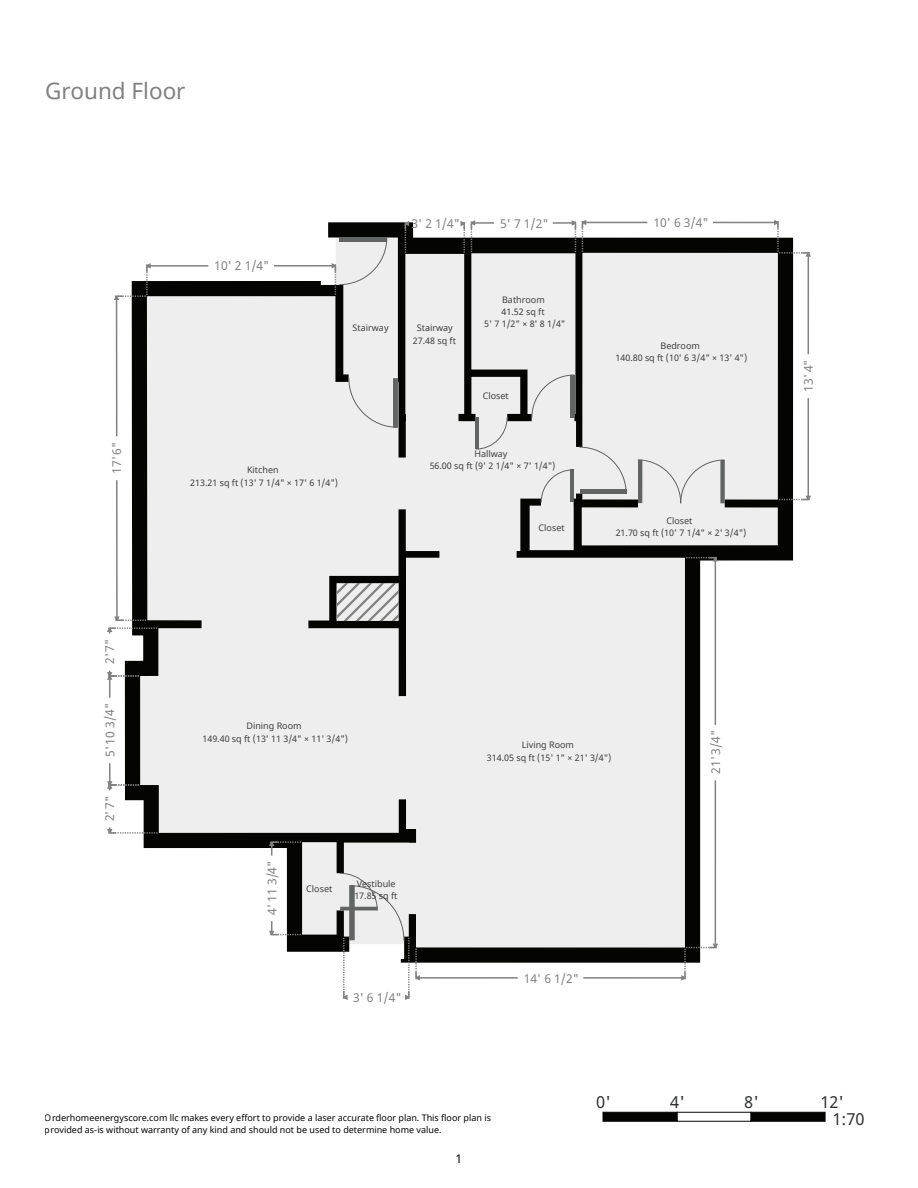
<style>
.page{position:relative;width:918px;height:1188px;background:#fff}
.page>*{position:absolute;margin:0;border:0;box-sizing:border-box;transform-origin:0 0}
.t1{font:22.5px "Noto Sans";color:#808180}
.t2{font:16.5px/17.2px "Noto Sans";color:#313232}
.t3{font:12.15px "Noto Sans";color:#808180}
.t4{font:12px "Noto Sans";color:#040503}
.t5{font:9px/12.3px "Noto Sans";color:#403f3f;text-align:center}
.t6{font:9px/12.3px "Noto Sans";color:#040503}
</style>
<div class="page">
<svg style="left:125px;top:222px;width:668px;height:741px"></svg>
<svg style="left:140px;top:238px;width:638px;height:710px;background:#dcdcdc"></svg>
<svg style="left:337px;top:583px;width:62px;height:38px;background:#cececf"></svg>
<svg style="left:348px;top:377px;width:50px;height:51px;background:#dcdcdd"></svg>
<svg style="left:475px;top:417px;width:32px;height:32px"></svg>
<hr style="left:476px;top:418px;width:3px;height:31px;background:#626363">
<svg style="left:531px;top:375px;width:44px;height:43px;background:#e5e5e6"></svg>
<hr style="left:570px;top:375px;width:4px;height:43px;background:#626363">
<svg style="left:541px;top:447px;width:86px;height:56px;background:#d8d8d9"></svg>
<hr style="left:570px;top:470px;width:4px;height:32px;background:#626363">
<svg style="left:637px;top:460px;width:88px;height:44px;background:#dbdbdc"></svg>
<svg style="left:268px;top:921px;width:34px;height:16px"></svg>
<svg style="left:268px;top:840px;width:34px;height:16px"></svg>
<svg style="left:340px;top:873px;width:81px;height:127px"></svg>
<hr style="left:583px;top:977px;width:102px;height:2px;background:#808180">
<hr style="left:416px;top:977px;width:102px;height:2px;background:#808180">
<svg style="left:685px;top:556px;width:34px;height:6px"></svg>
<svg style="left:680px;top:943px;width:39px;height:38px"></svg>
<hr style="left:715px;top:558px;width:1px;height:167px;background:#808180">
<hr style="left:715px;top:780px;width:1px;height:168px;background:#808180">
<svg style="left:107px;top:827px;width:52px;height:8px"></svg>
<svg style="left:107px;top:780px;width:33px;height:10px"></svg>
<hr style="left:109px;top:763px;width:2px;height:22px;background:#808180">
<svg style="left:107px;top:671px;width:33px;height:27px"></svg>
<svg style="left:107px;top:616px;width:51px;height:18px"></svg>
<hr style="left:116px;top:480px;width:2px;height:140px;background:#808180">
<hr style="left:116px;top:296px;width:1px;height:140px;background:#808180">
<svg style="left:114px;top:262px;width:37px;height:39px"></svg>
<svg style="left:331px;top:237px;width:56px;height:59px;background:#d7d7d8"></svg>
<hr style="left:147px;top:265px;width:61px;height:2px;background:#808180">
<hr style="left:274px;top:265px;width:61px;height:2px;background:#808180">
<hr style="left:582px;top:222px;width:65px;height:1px;background:#808180">
<hr style="left:713px;top:222px;width:65px;height:1px;background:#808180">
<svg style="left:773px;top:220px;width:38px;height:37px"></svg>
<svg style="left:778px;top:495px;width:33px;height:7px"></svg>
<hr style="left:808px;top:253px;width:1px;height:101px;background:#808180">
<hr style="left:807px;top:398px;width:2px;height:102px;background:#808180">
<svg style="left:571px;top:220px;width:16px;height:33px"></svg>
<hr style="left:471px;top:222px;width:23px;height:2px;background:#808180">
<hr style="left:553px;top:222px;width:22px;height:2px;background:#808180">
<svg style="left:403px;top:221px;width:7px;height:33px"></svg>
<svg style="left:460px;top:220px;width:16px;height:34px"></svg>
<div style="left:603px;top:1112px;width:74px;height:10px;background:#040503;border:1px solid #040503"></div>
<div style="left:751px;top:1112px;width:74px;height:10px;background:#040503;border:1px solid #040503"></div>
<h1 class="t1" style="left:45px;top:75px;width:142px">Ground Floor</h1>
<h3 class="t3" style="left:109px;top:474px;width:34px;rotate:-90deg">"6' 71</h3>
<h3 class="t3" style="left:102px;top:664px;width:27px;rotate:-90deg">"7' 2</h3>
<h3 class="t3" style="left:102px;top:757px;width:56px;rotate:-90deg">01' 5 "4/3</h3>
<h3 class="t3" style="left:102px;top:821px;width:27px;rotate:-90deg">"7' 2</h3>
<h3 class="t3" style="left:214px;top:258px;width:57px">10' 2 1/4"</h3>
<p class="t5" style="left:353px;top:322px;width:37px">Stairway</p>
<p class="t5" style="left:190px;top:464px;width:150px">Kitchen<br>213.21 sq ft (13' 7 1/4" × 17' 6 1/4")</p>
<h3 class="t3" style="left:412px;top:215px;width:50px">3' 2 1/4"</h3>
<h3 class="t3" style="left:500px;top:215px;width:50px">5' 7 1/2"</h3>
<p class="t5" style="left:413px;top:322px;width:45px">Stairway<br>27.48 sq ft</p>
<p class="t5" style="left:484px;top:294px;width:83px">Bathroom<br>41.52 sq ft<br>5' 7 1/2" × 8' 8 1/4"</p>
<p class="t5" style="left:483px;top:390px;width:28px">Closet</p>
<p class="t5" style="left:430px;top:448px;width:127px">Hallway<br>56.00 sq ft (9' 2 1/4" × 7' 1/4")</p>
<p class="t5" style="left:539px;top:522px;width:28px">Closet</p>
<h3 class="t3" style="left:654px;top:214px;width:57px">10' 6 3/4"</h3>
<p class="t5" style="left:615px;top:340px;width:133px">Bedroom<br>140.80 sq ft (10' 6 3/4" × 13' 4")</p>
<p class="t5" style="left:616px;top:515px;width:132px">Closet<br>21.70 sq ft (10' 7 1/4" × 2' 3/4")</p>
<p class="t5" style="left:202px;top:720px;width:147px">Dining Room<br>149.40 sq ft (13' 11 3/4" × 11' 3/4")</p>
<h3 class="t3" style="left:264px;top:915px;width:56px;rotate:-90deg">11' 4 "4/3</h3>
<p class="t5" style="left:306px;top:883px;width:28px">Closet</p>
<p class="t5" style="left:354px;top:878px;width:45px;text-align:left">Vestibule<br>17.85 sq ft</p>
<h3 class="t3" style="left:353px;top:989px;width:50px">3' 6 1/4"</h3>
<p class="t5" style="left:487px;top:739px;width:126px">Living Room<br>314.05 sq ft (15' 1" × 21' 3/4")</p>
<h3 class="t3" style="left:524px;top:970px;width:57px">14' 6 1/2"</h3>
<h3 class="t3" style="left:707px;top:774px;width:46px;rotate:-90deg">"4/3' 12</h3>
<h3 class="t3" style="left:800px;top:392px;width:34px;rotate:-90deg">"4' 31</h3>
<p class="t6" style="left:45px;top:1111px;width:448px">Orderhomeenergyscore.com llc makes every effort to provide a laser accurate floor plan. This floor plan is provided as-is without warranty of any kind and should not be used to determine home value.</p>
<h3 class="t4" style="left:456px;top:1150px;width:8px">1</h3>
<h2 class="t2" style="left:596px;top:1094px;width:16px">0'</h2>
<h2 class="t2" style="left:670px;top:1094px;width:16px">4'</h2>
<h2 class="t2" style="left:744px;top:1094px;width:16px">8'</h2>
<h2 class="t2" style="left:833px;top:1094px;width:34px;text-indent:-12px">12'<br>1:70</h2>
</div>
